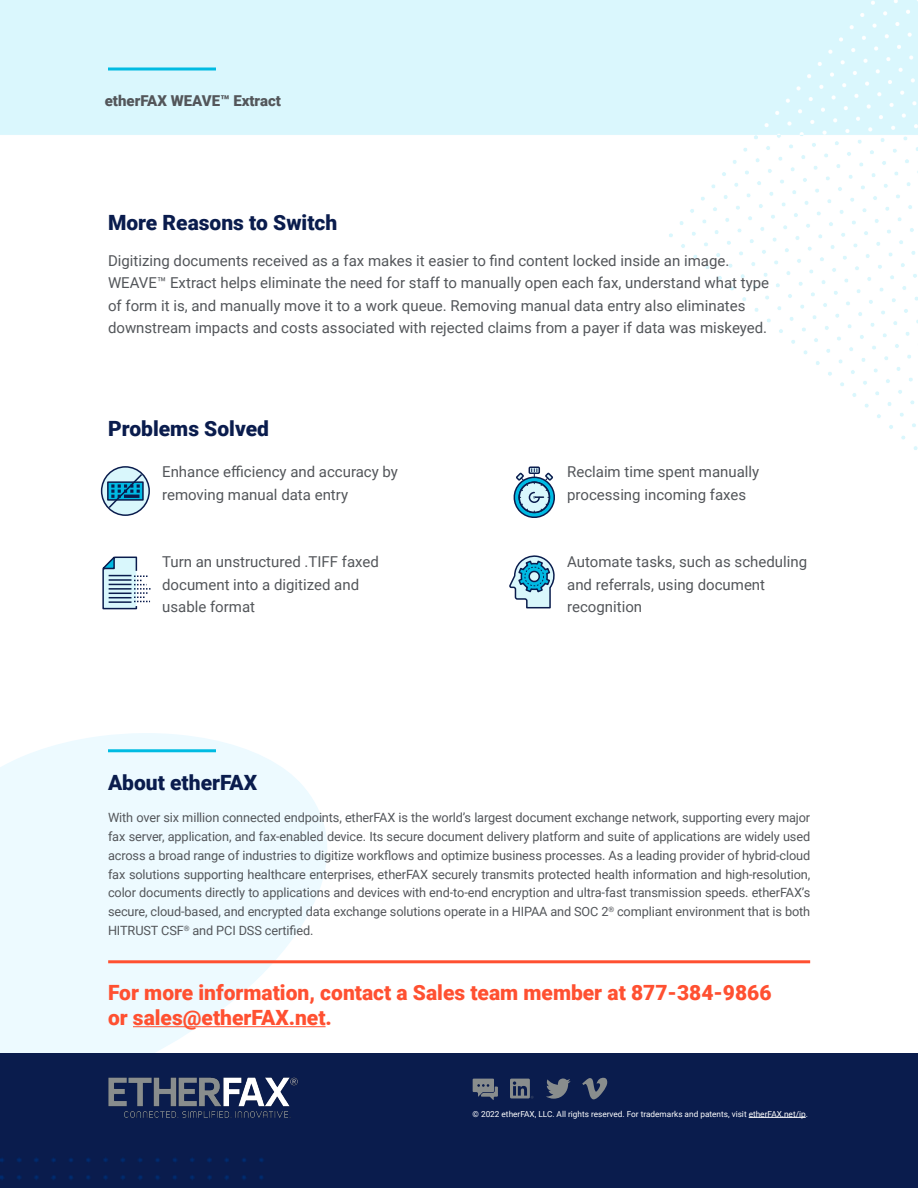
<style>
.page{position:relative;width:918px;height:1188px;background:#fff}
.page>*{position:absolute;margin:0;border:0;box-sizing:border-box;transform-origin:0 0}
.t1{font:900 21px/25.2px "Roboto";color:#ff5031}
.t2{font:900 21px "Roboto";color:#0a1c4d}
.t3{font:15px/22.5px "Roboto";color:#53565a}
.t4{font:900 15px "Roboto";color:#53565a}
.t5{font:12.75px/18.8px "Roboto";letter-spacing:-.01em;color:#53565a;text-align:justify}
.t6{font:8.25px "Roboto";color:#fff}
</style>
<div class="page">
<img style="left:0;top:0;width:918px;height:472px">
<hr style="left:108px;top:68px;width:108px;height:2px;background:#00bbe2">
<svg style="left:0;top:733px;width:336px;height:320px;fill:#edfaff"></svg>
<div style="left:0;top:1053px;width:918px;height:135px;background:#0a1c4d"></div>
<hr style="left:749px;top:1117px;width:57px;height:1px;background:#fff">
<hr style="left:108px;top:749px;width:108px;height:3px;background:#00bbe2">
<svg style="left:473px;top:1079px;width:25px;height:21px"></svg>
<svg style="left:510px;top:1079px;width:24px;height:20px"></svg>
<svg style="left:546px;top:1078px;width:25px;height:21px"></svg>
<svg style="left:582px;top:1078px;width:25px;height:21px"></svg>
<hr style="left:133px;top:1026px;width:193px;height:1px;background:#ff5031">
<hr style="left:108px;top:960px;width:702px;height:3px;background:#ff5031">
<img style="left:96px;top:1066px;width:211px;height:61px">
<svg style="left:102px;top:556px;width:49px;height:54px"></svg>
<svg style="left:102px;top:467px;width:47px;height:48px"></svg>
<div style="left:101px;top:466px;width:49px;height:50px;border:2px solid #0a1c4d;border-radius:50%"></div>
<svg style="left:107px;top:472px;width:37px;height:38px"></svg>
<div style="left:529px;top:466px;width:11px;height:8px;border:2px solid #0a1c4d"></div>
<svg style="left:510px;top:468px;width:48px;height:50px"></svg>
<svg style="left:509px;top:555px;width:46px;height:54px"></svg>
<p class="t4" style="left:105px;top:90px;width:178px">etherFAX WEAVE™ Extract</p>
<h1 class="t2" style="left:108px;top:207px;width:231px">More Reasons to Switch</h1>
<p class="t3" style="left:108px;top:248px;width:663px">Digitizing documents received as a fax makes it easier to find content locked inside an image.<br>WEAVE™ Extract helps eliminate the need for staff to manually open each fax, understand what type of form it is, and manually move it to a work queue. Removing manual data entry also eliminates downstream impacts and costs associated with rejected claims from a payer if data was miskeyed.</p>
<h1 class="t2" style="left:108px;top:414px;width:162px">Problems Solved</h1>
<p class="t3" style="left:162px;top:460px;width:237px">Enhance efficiency and accuracy by removing manual data entry</p>
<p class="t3" style="left:162px;top:550px;width:218px">Turn an unstructured .TIFF faxed document into a digitized and usable format</p>
<p class="t3" style="left:567px;top:460px;width:194px">Reclaim time spent manually processing incoming faxes</p>
<p class="t3" style="left:567px;top:550px;width:241px">Automate tasks, such as scheduling and referrals, using document recognition</p>
<h1 class="t2" style="left:108px;top:768px;width:151px">About etherFAX</h1>
<p class="t5" style="left:108px;top:808px;width:704px">With over six million connected endpoints, etherFAX is the world’s largest document exchange network, supporting every major fax server, application, and fax-enabled device. Its secure document delivery platform and suite of applications are widely used across a broad range of industries to digitize workflows and optimize business processes. As a leading provider of hybrid-cloud fax solutions supporting healthcare enterprises, etherFAX securely transmits protected health information and high-resolution, color documents directly to applications and devices with end-to-end encryption and ultra-fast transmission speeds. etherFAX’s secure, cloud-based, and encrypted data exchange solutions operate in a HIPAA and SOC 2<sup>®</sup> compliant environment that is both HITRUST CSF<sup>®</sup> and PCI DSS certified.</p>
<h1 class="t1" style="left:108px;top:979px;width:665px">For more information, contact a Sales team member at 877-384-9866 or sales@etherFAX.net.</h1>
<p class="t6" style="left:472px;top:1108px;width:337px">© 2022 etherFAX, LLC. All rights reserved. For trademarks and patents, visit etherFAX.net/ip.</p>
</div>
